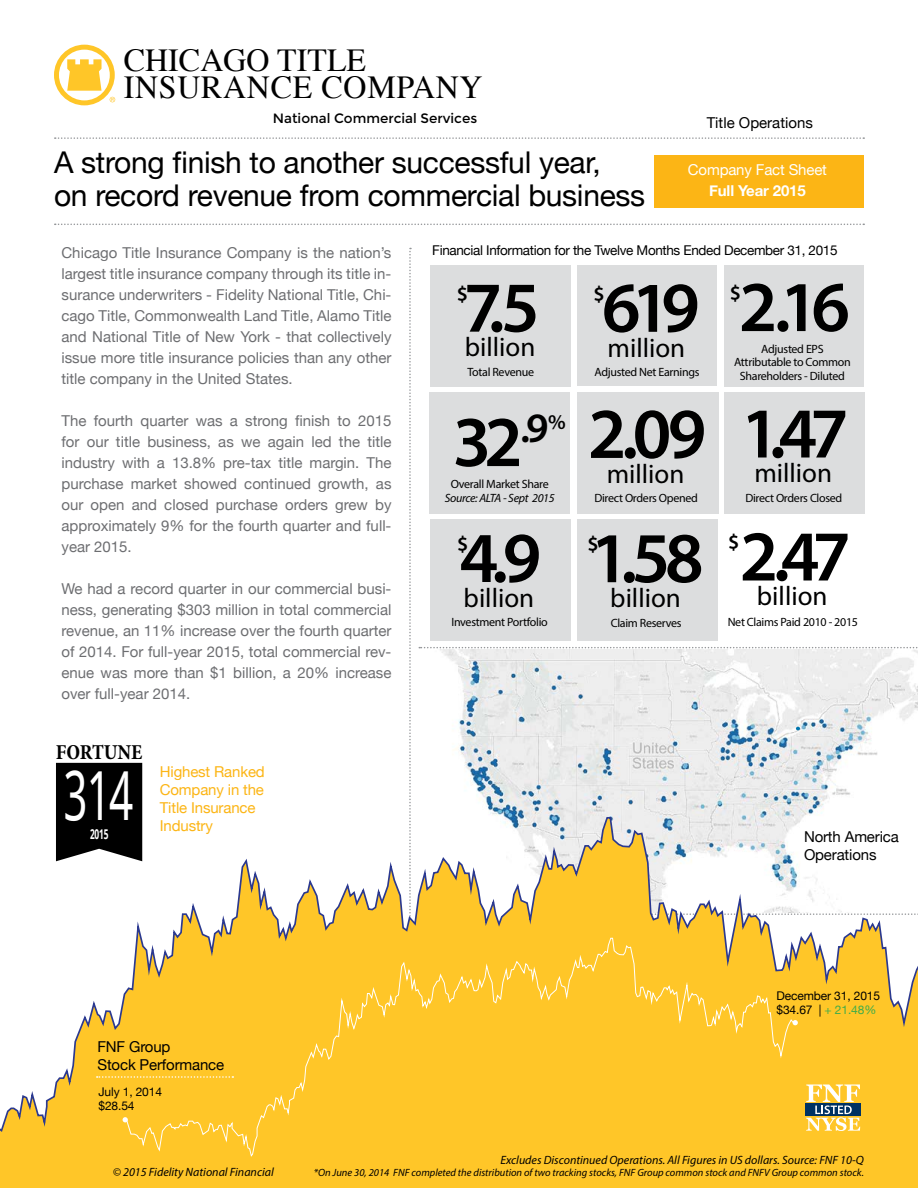
<style>
.page{position:relative;width:918px;height:1188px;background:#fff}
.page>*{position:absolute;margin:0;border:0;box-sizing:border-box;transform-origin:0 0}
.t1{font:600 72px "Myriad Pro";letter-spacing:-.1em;color:#000}
.t2{font:67.65px "Droid Sans";color:#fff;scale:.64 1}
.t3{font:32.1px/26.5px "Times";letter-spacing:.02em;color:#000}
.t4{font:30px/33px "Helvetica Neue";letter-spacing:-.01em;color:#000}
.t5{font:27px "Myriad Pro";color:#000}
.t6{font:700 condensed 21.45px "Minion Pro";letter-spacing:-.005em;color:#000}
.t7{font:600 21px "Myriad Pro";color:#000}
.t8{font:15px/21px "Helvetica Neue";color:#6d6e71;text-align:justify}
.t9{font:15px/18px "Helvetica Neue";letter-spacing:-.01em;color:#000}
.t10{font:15px/18px "Helvetica Neue";letter-spacing:-.01em;color:#fcb515}
.t11{font:15px "Helvetica Neue";letter-spacing:-.01em;color:#fff}
.t12{font:700 15px "Helvetica Neue";letter-spacing:-.01em;color:#fff}
.t13{font:13.5px "Helvetica Neue";letter-spacing:-.025em;color:#000}
.t14{font:13.5px "Montserrat";color:#000}
.t15{font:700 13.5px "Droid Sans";color:#fff;scale:.64 1}
.t16{font:12px/13.5px "Myriad Pro";letter-spacing:-.025em;color:#000;text-align:center}
.t17{font:italic 12px "Myriad Pro";color:#000}
.t18{font:12px/14.4px "Helvetica Neue";letter-spacing:-.01em;color:#000}
.t19{font:italic 12px "Myriad Pro";letter-spacing:-.025em;color:#000}
.t20{font:italic 10.5px "Myriad Pro";color:#000}
.s1{color:#41ad49}
</style>
<div class="page">
<div style="left:578px;top:266px;width:139px;height:120px;background:#dcddde"></div>
<div style="left:725px;top:266px;width:139px;height:121px;background:#dcddde"></div>
<div style="left:430px;top:266px;width:141px;height:121px;background:#dcddde"></div>
<svg style="left:54px;top:45px;width:61px;height:60px"></svg>
<div style="left:577px;top:392px;width:141px;height:122px;background:#dcddde"></div>
<div style="left:725px;top:392px;width:140px;height:122px;background:#dcddde"></div>
<div style="left:430px;top:392px;width:140px;height:122px;background:#dcddde"></div>
<div style="left:578px;top:519px;width:140px;height:121px;background:#dcddde"></div>
<div style="left:430px;top:519px;width:141px;height:121px;background:#dcddde"></div>
<svg style="left:409px;top:248px;width:2px;height:568px"></svg>
<img style="left:440px;top:650px;width:478px;height:166px">
<svg style="left:796px;top:727px;width:4px;height:3px"></svg>
<svg style="left:0;top:816px;width:918px;height:372px"></svg>
<div style="left:124px;top:937px;width:672px;height:221px;background:#ffc628"></div>
<svg style="left:123px;top:1117px;width:5px;height:5px"></svg>
<svg style="left:419px;top:647px;width:499px;height:1px"></svg>
<svg style="left:97px;top:1076px;width:136px;height:2px"></svg>
<div style="left:805px;top:1103px;width:56px;height:13px;background:#003263"></div>
<svg style="left:806px;top:1084px;width:54px;height:47px"></svg>
<div style="left:56px;top:763px;width:86px;height:98px;background:#000"></div>
<hr style="left:58px;top:835px;width:26px;height:2px;background:#000">
<hr style="left:115px;top:835px;width:26px;height:2px;background:#000">
<svg style="left:55px;top:224px;width:809px;height:1px"></svg>
<div style="left:654px;top:155px;width:209px;height:53px;background:#fcb515"></div>
<svg style="left:55px;top:137px;width:809px;height:2px"></svg>
<h3 class="t3" style="left:124px;top:45px;width:360px">CHICAGO TITLE<br>INSURANCE COMPANY</h3>
<p class="t14" style="left:273px;top:110px;width:206px">National Commercial Services</p>
<h3 class="t4" style="left:54px;top:147px;width:593px">A strong finish to another successful year,<br>on record revenue from commercial business</h3>
<p class="t9" style="left:707px;top:115px;width:108px">Title Operations</p>
<p class="t11" style="left:688px;top:159px;width:141px">Company Fact Sheet</p>
<p class="t12" style="left:709px;top:179px;width:98px">Full Year 2015</p>
<p class="t8" style="left:62px;top:243px;width:332px">Chicago Title Insurance Company is the nation’s largest title insurance company through its title in&shy;surance underwriters - Fidelity National Title, Chi&shy;cago Title, Commonwealth Land Title, Alamo Title and National Title of New York - that collectively issue more title insurance policies than any other title company in the United States.</p>
<p class="t8" style="left:62px;top:411px;width:332px">The fourth quarter was a strong finish to 2015 for our title business, as we again led the title industry with a 13.8% pre-tax title margin. The purchase market showed continued growth, as our open and closed purchase orders grew by approximately 9% for the fourth quarter and full&shy;year 2015.</p>
<p class="t8" style="left:62px;top:579px;width:332px">We had a record quarter in our commercial busi&shy;ness, generating $303 million in total commercial revenue, an 11% increase over the fourth quarter of 2014. For full-year 2015, total commercial rev&shy;enue was more than $1 billion, a 20% increase over full-year 2014.</p>
<h3 class="t6" style="left:56px;top:737px;width:88px">FORTUNE</h3>
<h2 class="t2" style="left:64px;top:749px;width:110px">314</h2>
<p class="t15" style="left:90px;top:825px;width:30px">2015</p>
<p class="t10" style="left:160px;top:764px;width:107px">Highest Ranked<br>Company in the<br>Title Insurance<br>Industry</p>
<p class="t13" style="left:432px;top:241px;width:407px">Financial Information for the Twelve Months Ended December 31, 2015</p>
<h1 class="t1" style="left:464px;top:262px;width:78px">7.5</h1>
<h3 class="t5" style="left:465px;top:331px;width:72px">billion</h3>
<h3 class="t7" style="left:457px;top:280px;width:13px">$</h3>
<p class="t16" style="left:467px;top:365px;width:68px">Total Revenue</p>
<h1 class="t1" style="left:602px;top:262px;width:99px">619</h1>
<h3 class="t5" style="left:608px;top:331px;width:79px">million</h3>
<h3 class="t7" style="left:593px;top:280px;width:13px">$</h3>
<p class="t16" style="left:594px;top:365px;width:107px">Adjusted Net Earnings</p>
<h1 class="t1" style="left:739px;top:261px;width:113px">2.16</h1>
<h3 class="t7" style="left:730px;top:280px;width:13px">$</h3>
<p class="t16" style="left:734px;top:342px;width:118px">Adjusted EPS<br>Attributable to Common<br>Shareholders - Diluted</p>
<h1 class="t1" style="left:453px;top:396px;width:114px">32 <sup>.9</sup><sup>%</sup></h1>
<p class="t16" style="left:451px;top:477px;width:100px">Overall Market Share</p>
<p class="t19" style="left:445px;top:491px;width:112px">Source: ALTA - Sept 2015</p>
<h1 class="t1" style="left:588px;top:388px;width:120px">2.09</h1>
<h3 class="t5" style="left:607px;top:457px;width:79px">million</h3>
<p class="t16" style="left:594px;top:491px;width:105px">Direct Orders Opened</p>
<h1 class="t1" style="left:741px;top:388px;width:109px">1.47</h1>
<h3 class="t5" style="left:754px;top:457px;width:79px">million</h3>
<p class="t16" style="left:745px;top:491px;width:98px">Direct Orders Closed</p>
<h1 class="t1" style="left:460px;top:512px;width:83px">4.9</h1>
<h3 class="t5" style="left:464px;top:581px;width:72px">billion</h3>
<h3 class="t7" style="left:457px;top:530px;width:13px">$</h3>
<h1 class="t1" style="left:591px;top:512px;width:114px">1.58</h1>
<h3 class="t5" style="left:610px;top:581px;width:72px">billion</h3>
<h3 class="t7" style="left:587px;top:531px;width:13px">$</h3>
<h1 class="t1" style="left:740px;top:511px;width:113px">2.47</h1>
<h3 class="t5" style="left:757px;top:580px;width:72px">billion</h3>
<h3 class="t7" style="left:728px;top:529px;width:13px">$</h3>
<p class="t16" style="left:451px;top:615px;width:98px">Investment Portfolio</p>
<p class="t16" style="left:611px;top:616px;width:72px">Claim Reserves</p>
<p class="t16" style="left:728px;top:615px;width:132px">Net Claims Paid 2010 - 2015</p>
<p class="t9" style="left:804px;top:828px;width:96px">North America<br>Operations</p>
<p class="t9" style="left:98px;top:1039px;width:128px">FNF Group<br>Stock Performance</p>
<p class="t18" style="left:98px;top:1085px;width:65px">July 1, 2014 $28.54</p>
<p class="t18" style="left:776px;top:989px;width:105px">December 31, 2015 $34.67 | <span class="s1">+ 21.48%</span></p>
<p class="t17" style="left:113px;top:1164px;width:162px">© 2015 Fidelity National Financial</p>
<p class="t17" style="left:500px;top:1152px;width:365px">Excludes Discontinued Operations. All Figures in US dollars. Source: FNF 10-Q</p>
<p class="t20" style="left:314px;top:1166px;width:552px">*On June 30, 2014 FNF completed the distribution of two tracking stocks, FNF Group common stock and FNFV Group common stock.</p>
</div>
